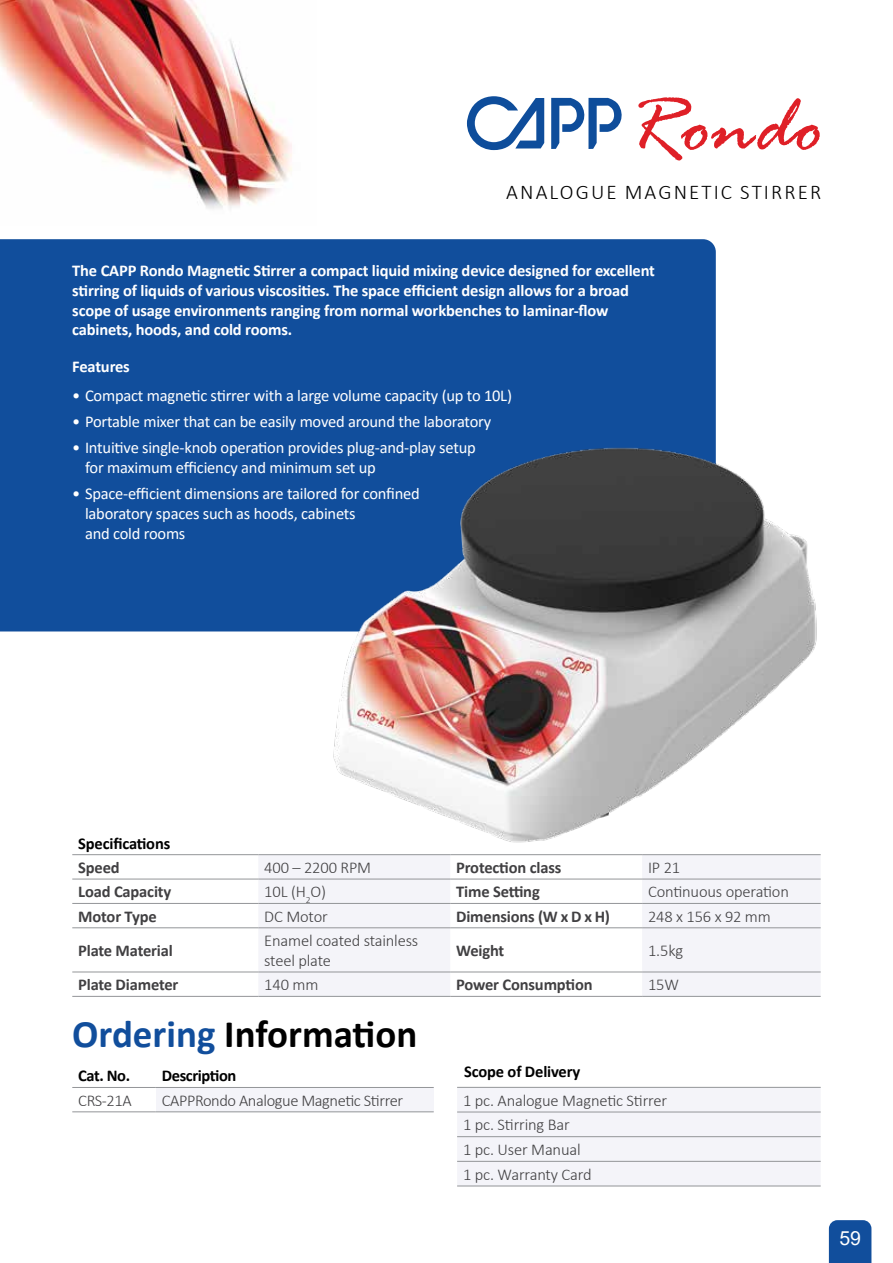
<style>
.page{position:relative;width:893px;height:1263px;background:#fff}
.page>*{position:absolute;margin:0;border:0;box-sizing:border-box;transform-origin:0 0}
.t1{font:italic 84.3px "Rage";color:#df2027}
.t2{font:700 39px "Calibri";color:#000}
.t3{font:300 21px "Calibri";letter-spacing:.1em;color:#000}
.t4{font:19.5px "Arial";color:#fff}
.t5{font:16.5px/19.8px "Calibri";letter-spacing:-.015em;color:#fff}
.t6{font:700 16.5px/19.8px "Calibri";letter-spacing:-.01em;color:#fff}
.t7{font:300 16.5px/24.6px "Calibri";letter-spacing:-.01em;color:#414042}
.t8{font:700 16.5px "Calibri";letter-spacing:-.01em;color:#414042}
.t9{font:700 16.5px "Calibri";letter-spacing:-.01em;color:#000}
.s1{color:#114e9c}
</style>
<div class="page">
<div style="left:0;top:239px;width:716px;height:392px;background:#114e9c"></div>
<img style="left:0;top:0;width:292px;height:209px">
<svg style="left:72px;top:855px;width:186px;height:141px"></svg>
<svg style="left:258px;top:855px;width:563px;height:141px;fill:#f4f4f9"></svg>
<hr style="left:72px;top:854px;width:186px;height:1px;background:#939598">
<hr style="left:258px;top:854px;width:192px;height:1px;background:#939598">
<hr style="left:450px;top:879px;width:192px;height:1px;background:#939598">
<hr style="left:642px;top:879px;width:179px;height:1px;background:#939598">
<hr style="left:450px;top:903px;width:192px;height:1px;background:#939598">
<hr style="left:642px;top:903px;width:179px;height:1px;background:#939598">
<hr style="left:72px;top:927px;width:186px;height:1px;background:#939598">
<hr style="left:258px;top:927px;width:192px;height:1px;background:#939598">
<hr style="left:450px;top:927px;width:192px;height:1px;background:#939598">
<hr style="left:642px;top:927px;width:179px;height:1px;background:#939598">
<hr style="left:72px;top:972px;width:186px;height:1px;background:#939598">
<hr style="left:258px;top:972px;width:192px;height:1px;background:#939598">
<hr style="left:450px;top:972px;width:192px;height:1px;background:#939598">
<hr style="left:642px;top:972px;width:179px;height:1px;background:#939598">
<hr style="left:72px;top:996px;width:186px;height:1px;background:#939598">
<hr style="left:258px;top:996px;width:192px;height:1px;background:#939598">
<hr style="left:450px;top:996px;width:192px;height:1px;background:#939598">
<hr style="left:642px;top:996px;width:179px;height:1px;background:#939598">
<hr style="left:72px;top:879px;width:186px;height:1px;background:#939598">
<hr style="left:258px;top:879px;width:192px;height:1px;background:#939598">
<hr style="left:72px;top:903px;width:186px;height:1px;background:#939598">
<hr style="left:258px;top:903px;width:192px;height:1px;background:#939598">
<div style="left:156px;top:1087px;width:278px;height:25px;background:#f4f4f9"></div>
<hr style="left:72px;top:1087px;width:84px;height:1px;background:#939598">
<hr style="left:72px;top:1111px;width:84px;height:1px;background:#939598">
<hr style="left:156px;top:1087px;width:278px;height:1px;background:#939598">
<hr style="left:156px;top:1111px;width:278px;height:1px;background:#939598">
<svg style="left:467px;top:96px;width:77px;height:54px"></svg>
<svg style="left:551px;top:98px;width:71px;height:51px"></svg>
<div style="left:457px;top:1088px;width:364px;height:98px;background:#f4f4f9"></div>
<hr style="left:457px;top:1112px;width:364px;height:1px;background:#939598">
<hr style="left:457px;top:1136px;width:364px;height:1px;background:#939598">
<hr style="left:457px;top:1161px;width:364px;height:1px;background:#939598">
<hr style="left:457px;top:1186px;width:364px;height:1px;background:#939598">
<hr style="left:457px;top:1087px;width:364px;height:1px;background:#939598">
<img style="left:314px;top:416px;width:507px;height:458px">
<div style="left:829px;top:1220px;width:42px;height:43px;background:#114e9c"></div>
<h1 class="t1" style="left:625px;top:81px;width:201px">Rondo</h1>
<p class="t3" style="left:506px;top:179px;width:316px">ANALOGUE MAGNETIC STIRRER</p>
<p class="t6" style="left:72px;top:260px;width:584px">The CAPP Rondo Magnetic Stirrer a compact liquid mixing device designed for excellent stirring of liquids of various viscosities. The space efficient design allows for a broad scope of usage environments ranging from normal workbenches to laminar-flow cabinets, hoods, and cold rooms.</p>
<p class="t6" style="left:72px;top:356px;width:59px">Features</p>
<p class="t5" style="left:72px;top:385px;width:441px">• Compact magnetic stirrer with a large volume capacity (up to 10L)</p>
<p class="t5" style="left:72px;top:411px;width:420px">• Portable mixer that can be easily moved around the laboratory</p>
<p class="t5" style="left:85px;top:437px;width:392px;text-indent:-13px">• Intuitive single-knob operation provides plug-and-play setup for maximum efficiency and minimum set up</p>
<p class="t5" style="left:85px;top:483px;width:336px;text-indent:-13px">• Space-efficient dimensions are tailored for confined laboratory spaces such as hoods, cabinets<br>and cold rooms</p>
<p class="t9" style="left:78px;top:831px;width:94px">Specifications</p>
<p class="t8" style="left:78px;top:856px;width:43px">Speed</p>
<p class="t7" style="left:264px;top:855px;width:108px">400 – 2200 RPM</p>
<p class="t8" style="left:456px;top:856px;width:107px">Protection class</p>
<p class="t7" style="left:648px;top:855px;width:34px">IP 21</p>
<p class="t8" style="left:78px;top:880px;width:95px">Load Capacity</p>
<p class="t7" style="left:264px;top:879px;width:63px">10L (H<sub>2</sub>O)</p>
<p class="t8" style="left:456px;top:880px;width:85px">Time Setting</p>
<p class="t7" style="left:648px;top:879px;width:142px">Continuous operation</p>
<p class="t8" style="left:78px;top:905px;width:80px">Motor Type</p>
<p class="t7" style="left:264px;top:904px;width:65px">DC Motor</p>
<p class="t8" style="left:456px;top:905px;width:155px">Dimensions (W x D x H)</p>
<p class="t7" style="left:648px;top:904px;width:124px">248 x 156 x 92 mm</p>
<p class="t8" style="left:78px;top:939px;width:96px">Plate Material</p>
<p class="t7" style="left:264px;top:931px;width:156px;line-height:19.8px">Enamel coated stainless steel plate</p>
<p class="t8" style="left:456px;top:939px;width:50px">Weight</p>
<p class="t7" style="left:648px;top:938px;width:37px">1.5kg</p>
<p class="t8" style="left:78px;top:973px;width:102px">Plate Diameter</p>
<p class="t7" style="left:264px;top:972px;width:56px">140 mm</p>
<p class="t8" style="left:456px;top:973px;width:138px">Power Consumption</p>
<p class="t7" style="left:648px;top:972px;width:32px">15W</p>
<h2 class="t2" style="left:72px;top:1006px;width:347px"><span class="s1">Ordering</span> Information</h2>
<p class="t9" style="left:78px;top:1064px;width:53px">Cat. No.</p>
<p class="t9" style="left:162px;top:1064px;width:76px">Description</p>
<p class="t7" style="left:78px;top:1088px;width:55px">CRS-21A</p>
<p class="t7" style="left:162px;top:1088px;width:243px">CAPPRondo Analogue Magnetic Stirrer</p>
<p class="t9" style="left:464px;top:1060px;width:118px">Scope of Delivery</p>
<p class="t7" style="left:463px;top:1088px;width:206px">1 pc. Analogue Magnetic Stirrer<br>1 pc. Stirring Bar<br>1 pc. User Manual<br>1 pc. Warranty Card</p>
<p class="t4" style="left:839px;top:1224px;width:23px">59</p>
</div>
